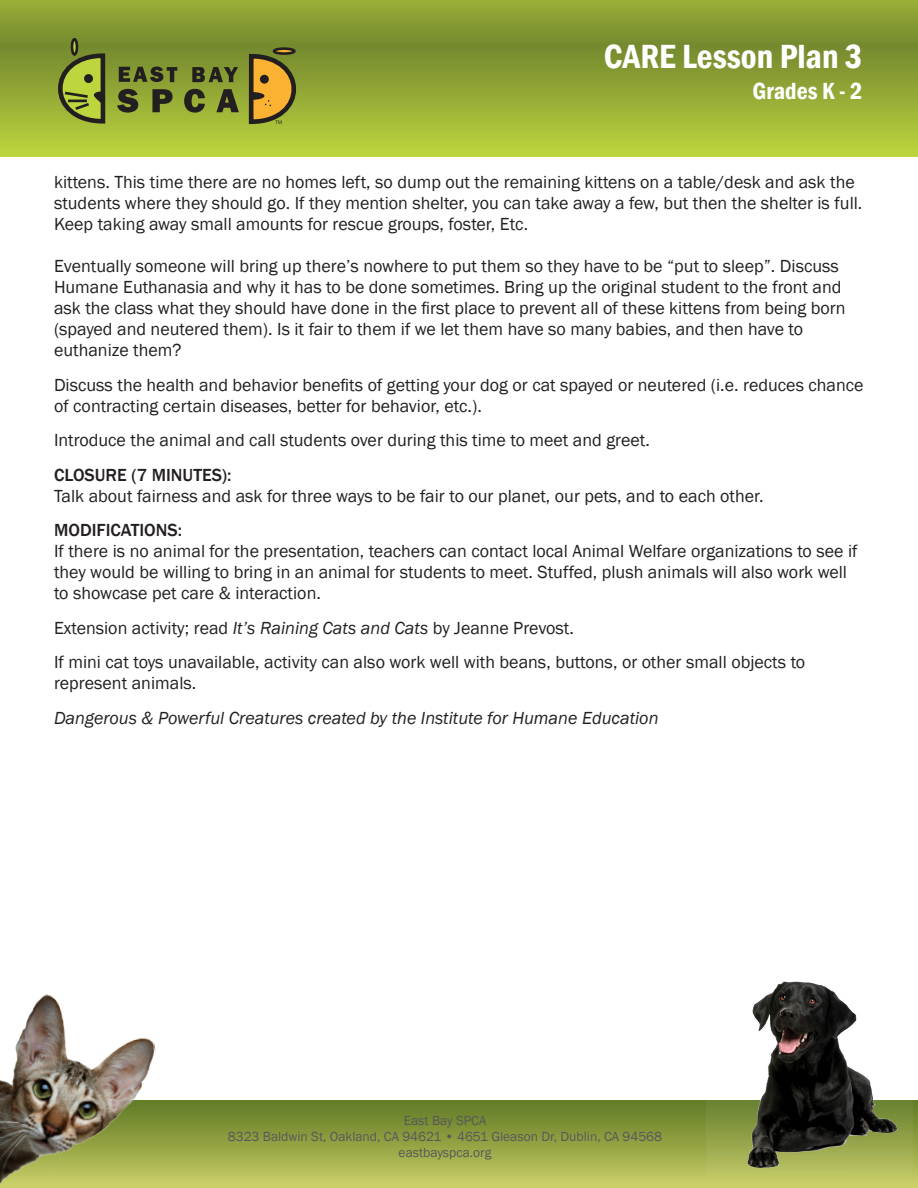
<style>
.page{position:relative;width:918px;height:1188px;background:#fff}
.page>*{position:absolute;margin:0;border:0;box-sizing:border-box;transform-origin:0 0}
.t1{font:600 condensed 34.5px "Franklin Gothic";color:#fff}
.t2{font:600 condensed 24px "Franklin Gothic";color:#fff}
.SPCA_body_subhead_2{font:18px/21px "Franklin Gothic";color:#231f20}
.SPCA_body_subhead_2-2{font:italic 18px "Franklin Gothic";color:#231f20}
.t3{font:13.5px/16.2px "Franklin Gothic";color:#57585a;text-align:center}
.s1{font-weight:500}
.s2{font-style:italic}
</style>
<div class="page">
<svg style="left:0;top:0;width:918px;height:157px;background:#93aa35"></svg>
<div style="left:0;top:1100px;width:918px;height:88px;background:linear-gradient(to bottom,#5e7823,#cacf67)"></div>
<svg style="left:46px;top:51px;width:62px;height:74px;background:#849532"></svg>
<div style="left:71px;top:38px;width:7px;height:18px;border:3px solid #231f20;border-radius:50%"></div>
<div style="left:273px;top:47px;width:23px;height:8px;border:3px solid #231f20;border-radius:50%"></div>
<svg style="left:119px;top:67px;width:58px;height:15px"></svg>
<svg style="left:192px;top:67px;width:46px;height:15px"></svg>
<svg style="left:117px;top:89px;width:21px;height:24px"></svg>
<svg style="left:152px;top:89px;width:21px;height:23px"></svg>
<svg style="left:184px;top:89px;width:21px;height:24px"></svg>
<svg style="left:216px;top:89px;width:23px;height:23px"></svg>
<svg style="left:247px;top:52px;width:61px;height:73px;background:#9e8a2e"></svg>
<img style="left:707px;top:981px;width:206px;height:193px">
<img style="left:0;top:994px;width:171px;height:192px">
<h1 class="t1" style="left:604px;top:34px;width:260px">CARE Lesson Plan 3</h1>
<h2 class="t2" style="left:752px;top:75px;width:112px">Grades K - 2</h2>
<p class="SPCA_body_subhead_2" style="left:54px;top:172px;width:810px">kittens. This time there are no homes left, so dump out the remaining kittens on a table/desk and ask the students where they should go. If they mention shelter, you can take away a few, but then the shelter is full.<br>Keep taking away small amounts for rescue groups, foster, Etc.</p>
<p class="SPCA_body_subhead_2" style="left:54px;top:256px;width:793px">Eventually someone will bring up there’s nowhere to put them so they have to be “put to sleep”. Discuss Humane Euthanasia and why it has to be done sometimes. Bring up the original student to the front and ask the class what they should have done in the first place to prevent all of these kittens from being born (spayed and neutered them). Is it fair to them if we let them have so many babies, and then have to euthanize them?</p>
<p class="SPCA_body_subhead_2" style="left:54px;top:375px;width:811px">Discuss the health and behavior benefits of getting your dog or cat spayed or neutered (i.e. reduces chance of contracting certain diseases, better for behavior, etc.).</p>
<p class="SPCA_body_subhead_2" style="left:54px;top:430px;width:597px">Introduce the animal and call students over during this time to meet and greet.</p>
<p class="SPCA_body_subhead_2" style="left:54px;top:465px;width:711px"><span class="s1">CLOSURE (7 MINUTES):<br></span>Talk about fairness and ask for three ways to be fair to our planet, our pets, and to each other.</p>
<p class="SPCA_body_subhead_2" style="left:54px;top:520px;width:805px"><span class="s1">MODIFICATIONS:<br></span>If there is no animal for the presentation, teachers can contact local Animal Welfare organizations to see if they would be willing to bring in an animal for students to meet. Stuffed, plush animals will also work well to showcase pet care &amp; interaction.</p>
<p class="SPCA_body_subhead_2" style="left:54px;top:618px;width:521px">Extension activity; read <span class="s2">It’s Raining Cats and Cats</span> by Jeanne Prevost.</p>
<p class="SPCA_body_subhead_2" style="left:54px;top:652px;width:753px">If mini cat toys unavailable, activity can also work well with beans, buttons, or other small objects to represent animals.</p>
<p class="SPCA_body_subhead_2-2" style="left:54px;top:706px;width:606px">Dangerous &amp; Powerful Creatures created by the Institute for Humane Education</p>
<p class="t3" style="left:228px;top:1112px;width:436px">East Bay SPCA<br>8323 Baldwin St, Oakland, CA 94621 • 4651 Gleason Dr, Dublin, CA 94568 eastbayspca.org</p>
</div>
